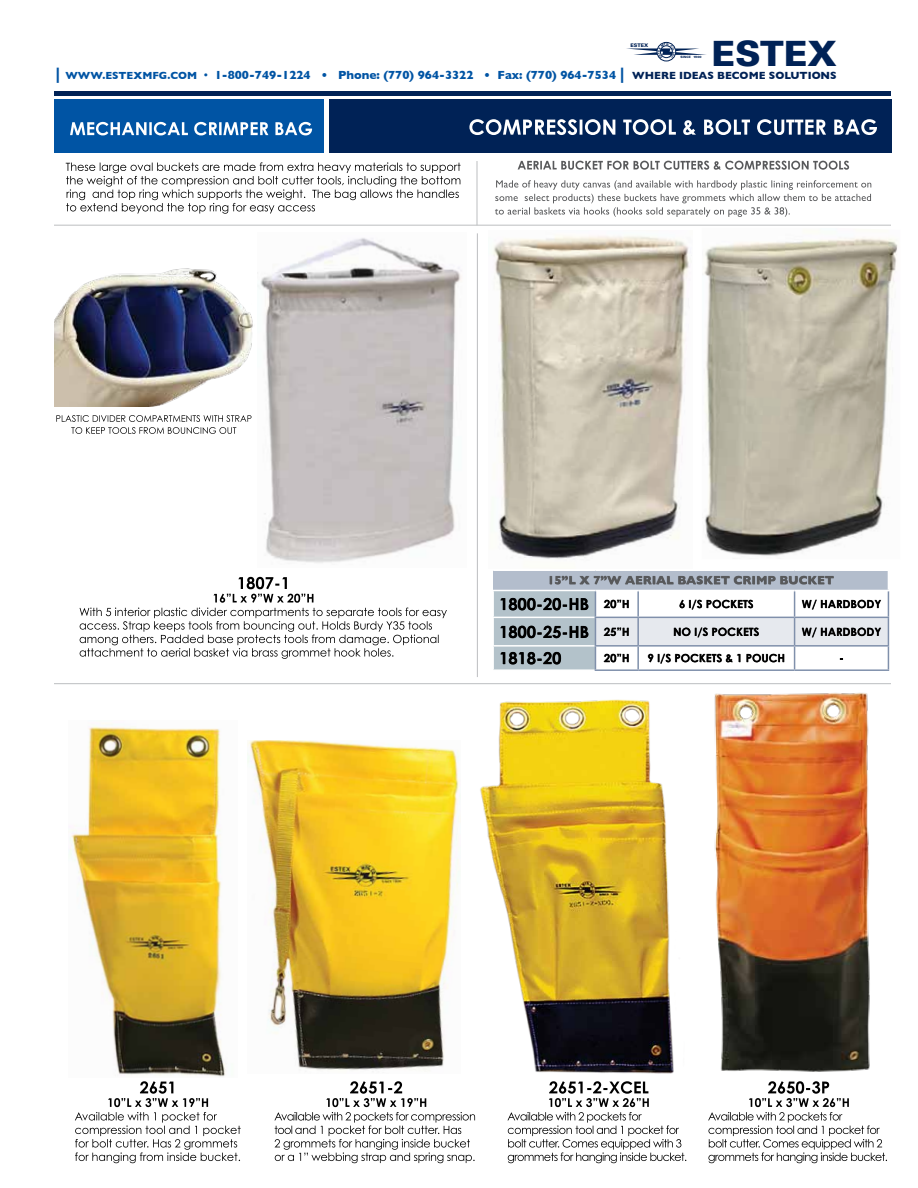
<style>
.page{position:relative;width:918px;height:1188px;background:#fff}
.page>*{position:absolute;margin:0;border:0;box-sizing:border-box;transform-origin:0 0}
.t1{font:900 34.95px "Univers";color:#002256}
.t2{font:700 16.5px "Century Gothic";color:#000}
.t3{font:700 12px "Gill Sans";color:#0054a4}
.t4{font:700 12px "Gill Sans";color:#58595b}
.t5{font:700 11.25px "Century Gothic";color:#000}
.t6{font:700 10.65px "Gill Sans";color:#002256}
.t7{font:700 10.5px "Gill Sans";color:#0054a4}
.t8{font:900 4.95px "Univers";color:#002256}
.t9{font:900 3px "Univers";color:#002256}
.s1{font-size:16.5px}
.s2{font-weight:400}
.s3{font-size:11.25px}
</style>
<div class="page">
<hr style="left:54px;top:92px;width:837px;height:4px;background:#002256">
<div style="left:329px;top:99px;width:562px;height:54px;background:#002256"></div>
<svg style="left:469px;top:119px;width:408px;height:16px"></svg>
<div style="left:54px;top:99px;width:270px;height:54px;background:#0054a4"></div>
<svg style="left:70px;top:122px;width:242px;height:13px"></svg>
<svg style="left:495px;top:180px;width:376px;height:37px"></svg>
<svg style="left:518px;top:161px;width:331px;height:9px"></svg>
<svg style="left:66px;top:162px;width:395px;height:52px"></svg>
<hr style="left:54px;top:225px;width:837px;height:1px;background:#bcbec0">
<hr style="left:477px;top:161px;width:1px;height:64px;background:#bcbec0">
<svg style="left:507px;top:1081px;width:179px;height:82px"></svg>
<svg style="left:274px;top:1081px;width:201px;height:82px"></svg>
<img style="left:480px;top:699px;width:194px;height:374px">
<img style="left:247px;top:741px;width:213px;height:329px">
<img style="left:69px;top:723px;width:157px;height:354px">
<svg style="left:75px;top:1081px;width:166px;height:82px"></svg>
<svg style="left:80px;top:577px;width:367px;height:82px"></svg>
<img style="left:258px;top:238px;width:204px;height:325px">
<hr style="left:595px;top:669px;width:43px;height:2px;background:#8090ab">
<hr style="left:638px;top:669px;width:157px;height:2px;background:#8090ab">
<hr style="left:795px;top:669px;width:94px;height:2px;background:#8090ab">
<svg style="left:493px;top:571px;width:396px;height:99px"></svg>
<img style="left:493px;top:235px;width:199px;height:324px">
<img style="left:704px;top:237px;width:194px;height:319px">
<svg style="left:56px;top:415px;width:196px;height:19px"></svg>
<hr style="left:477px;top:233px;width:1px;height:444px;background:#bcbec0">
<img style="left:54px;top:268px;width:199px;height:138px">
<hr style="left:54px;top:683px;width:837px;height:1px;background:#bcbec0">
<img style="left:714px;top:692px;width:156px;height:380px">
<svg style="left:708px;top:1081px;width:179px;height:82px"></svg>
<svg style="left:626px;top:42px;width:80px;height:19px"></svg>
<h1 class="t1" style="left:711px;top:32px;width:127px">ESTEX</h1>
<p class="t8" style="left:631px;top:43px;width:19px">ESTEX</p>
<p class="t9" style="left:681px;top:55px;width:23px">SINCE 1900</p>
<p class="t7" style="left:56px;top:70px;width:24px"><span class="s1">|</span> WWW</p>
<p class="t7" style="left:102px;top:70px;width:11px">.ESTE</p>
<p class="t7" style="left:133px;top:70px;width:47px">XM FG.COM</p>
<p class="t3" style="left:204px;top:68px;width:422px"><span class="s2">•</span> 1-800-749-1224 • PHONE: (770) 964-3322 • FAX: (770) 964-7534 <span class="s1">|</span></p>
<p class="t6" style="left:632px;top:70px;width:206px">WHERE IDEAS BECOME SOLUTIONS</p>
<p class="t4" style="left:547px;top:573px;width:288px">15”L X 7”W AERIAL BASKET CRIMP BUCKET</p>
<h2 class="t2" style="left:499px;top:594px;width:132px">1800-20-HB <span class="s3">20”H</span></h2>
<p class="t5" style="left:679px;top:597px;width:76px">6 I/S POCKETS</p>
<p class="t5" style="left:802px;top:597px;width:81px">W/ HARDBODY</p>
<h2 class="t2" style="left:499px;top:621px;width:132px">1800-25-HB <span class="s3">25”H</span></h2>
<p class="t5" style="left:673px;top:625px;width:88px">NO I/S POCKETS</p>
<p class="t5" style="left:802px;top:625px;width:81px">W/ HARDBODY</p>
<h2 class="t2" style="left:499px;top:648px;width:64px">1818-20</h2>
<p class="t5" style="left:604px;top:651px;width:27px">20”H</p>
<p class="t5" style="left:648px;top:651px;width:139px">9 I/S POCKETS &amp; 1 POUCH</p>
</div>
